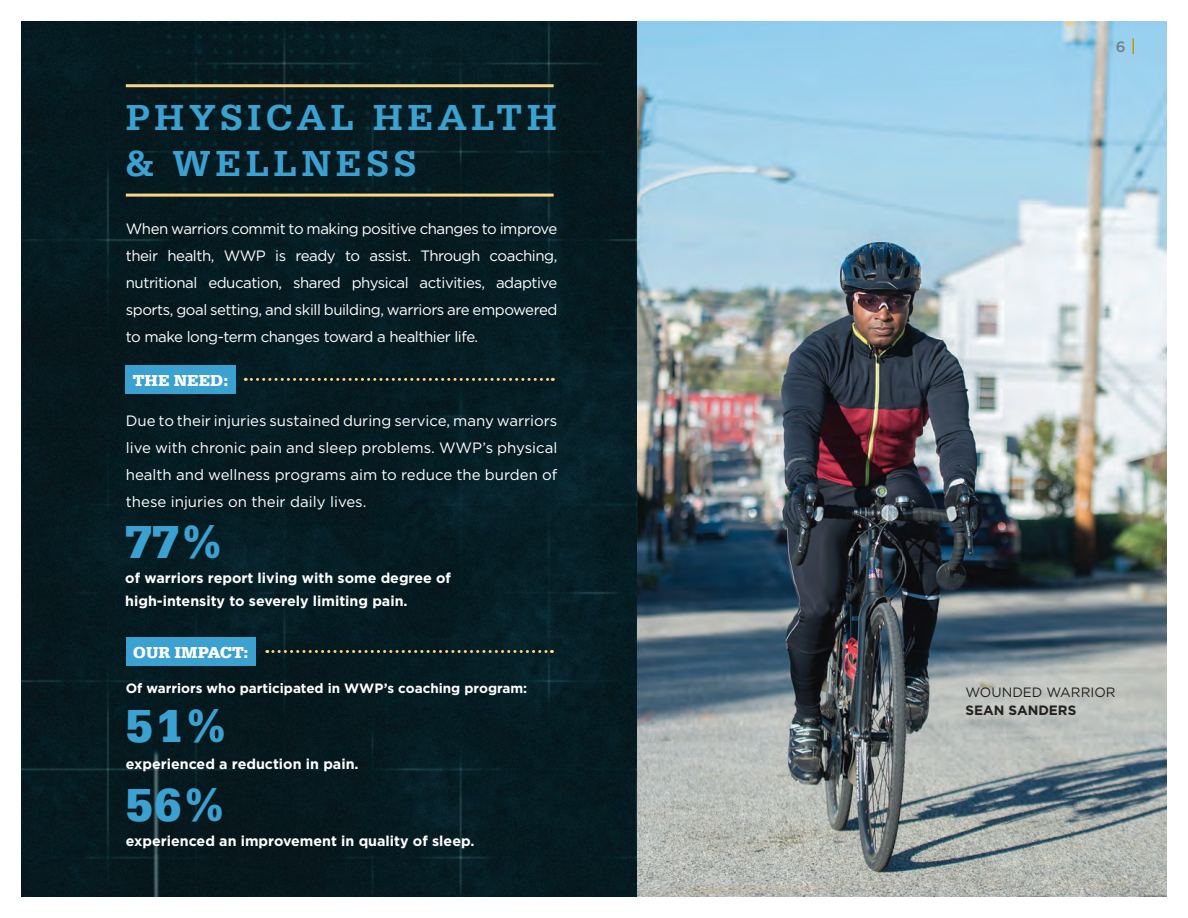
<style>
.page{position:relative;width:1188px;height:918px;background:#fff}
.page>*{position:absolute;margin:0;border:0;box-sizing:border-box;transform-origin:0 0}
.t1{font:700 48px/78.4px "Serifa";color:#3ba1d1}
.t2{font:500 37.5px/46.5px "Serifa";letter-spacing:.12em;color:#3ba1d1}
.t3{font:700 16.5px "Serifa";color:#fff}
.t4{font:15px/27px "Gotham";letter-spacing:-.03em;color:#fff;text-align:justify}
.t5{font:500 15px "Gotham";color:#727f8a}
.t6{font:700 14.25px/22.5px "Gotham";color:#fff}
.t7{font:700 13.5px "Gotham";color:#fff}
.t8{font:13.5px "Gotham";color:#231f20}
.t9{font:700 13.5px "Gotham";color:#231f20}
</style>
<div class="page">
<div style="left:22px;top:22px;width:615px;height:874px;background:#061b21"></div>
<img style="left:637px;top:22px;width:529px;height:874px">
<svg style="left:1132px;top:38px;width:2px;height:16px"></svg>
<hr style="left:126px;top:84px;width:428px;height:3px;background:#fed585">
<hr style="left:126px;top:194px;width:428px;height:3px;background:#fed585">
<div style="left:126px;top:637px;width:129px;height:29px;background:#3ba1d1"></div>
<svg style="left:267px;top:650px;width:285px;height:3px"></svg>
<div style="left:125px;top:365px;width:110px;height:29px;background:#3ba1d1"></div>
<svg style="left:245px;top:378px;width:308px;height:3px"></svg>
<h2 class="t2" style="left:126px;top:94px;width:433px">PHYSICAL HEALTH &amp; WELLNESS</h2>
<p class="t4" style="left:126px;top:215px;width:433px">When warriors commit to making positive changes to improve their health, WWP is ready to assist. Through coaching, nutritional education, shared physical activities, adaptive sports, goal setting, and skill building, warriors are empowered to make long-term changes toward a healthier life.</p>
<p class="t3" style="left:133px;top:371px;width:97px">THE NEED:</p>
<p class="t4" style="left:126px;top:407px;width:433px">Due to their injuries sustained during service, many warriors live with chronic pain and sleep problems. WWP’s physical health and wellness programs aim to reduce the burden of these injuries on their daily lives.</p>
<h1 class="t1" style="left:125px;top:503px;width:101px">77%</h1>
<p class="t6" style="left:125px;top:567px;width:327px">of warriors report living with some degree of high-intensity to severely limiting pain.</p>
<p class="t3" style="left:133px;top:643px;width:116px">OUR IMPACT:</p>
<p class="t7" style="left:126px;top:680px;width:403px">Of warriors who participated in WWP’s coaching program:</p>
<h1 class="t1" style="left:126px;top:687px;width:105px">51%<br>56%</h1>
<p class="t6" style="left:126px;top:752px;width:234px">experienced a reduction in pain.</p>
<p class="t6" style="left:126px;top:830px;width:350px">experienced an improvement in quality of sleep.</p>
<p class="t5" style="left:1116px;top:38px;width:11px">6</p>
<p class="t8" style="left:966px;top:685px;width:152px">WOUNDED WARRIOR</p>
<p class="t9" style="left:966px;top:703px;width:112px">SEAN SANDERS</p>
</div>
